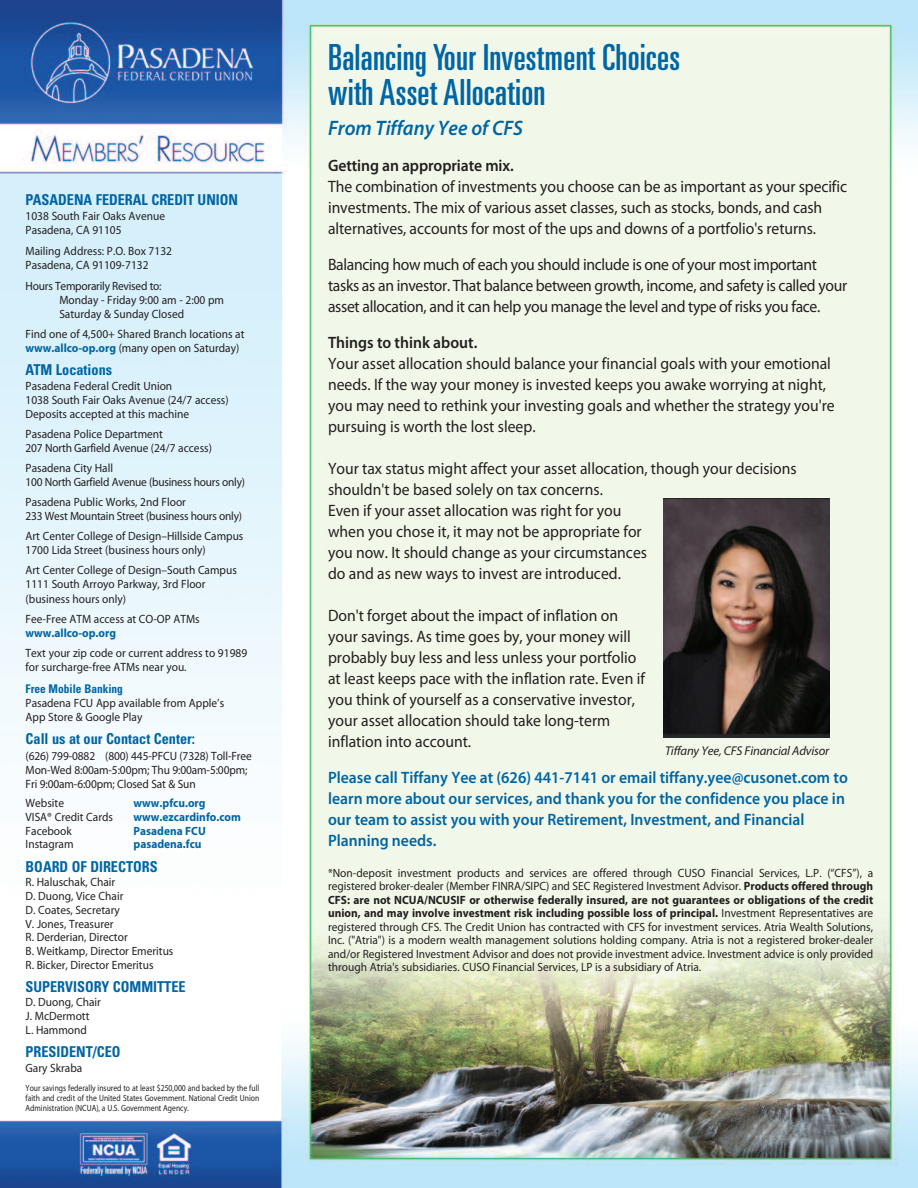
<style>
.page{position:relative;width:918px;height:1188px;background:#fff}
.page>*{position:absolute;margin:0;border:0;box-sizing:border-box;transform-origin:0 0}
.t1{font:ultra-condensed 36px/34.5px "Univers";letter-spacing:.005em;color:#0065a4}
.t2{font:italic 600 21px "Myriad Pro";color:#0065a4;scale:.95 1}
.t3{font:16.5px/21px "Myriad Pro";color:#231f20;scale:.95 1}
.t4{font:600 16.5px/21px "Myriad Pro";color:#0065a4;scale:.95 1}
.t5{font:16.5px/21px "Myriad Pro";letter-spacing:-.02em;color:#231f20;scale:.95 1}
.t6{font:600 16.5px "Myriad Pro";letter-spacing:-.005em;color:#231f20;scale:.95 1}
.t7{font:700 condensed 15px "Univers";color:#0065a4;scale:.95 1}
.t8{font:italic 12.75px "Myriad Pro";letter-spacing:-.015em;color:#231f20}
.t9{font:12px/13.8px "Myriad Pro";color:#231f20;scale:.95 1}
.t10{font:12px/14.2px "Myriad Pro";letter-spacing:-.02em;color:#231f20;scale:.95 1}
.t11{font:700 12px "Myriad Pro";color:#0065a4;scale:.95 1}
.t12{font:700 condensed 12px "Univers";color:#0065a4;scale:.95 1}
.t13{font:9px/9.8px "Myriad Pro";color:#231f20;text-align:justify;scale:.85 1}
.s1{font-weight:700;color:#0065a4}
.s2{font-weight:700}
</style>
<div class="page">
<img style="left:0;top:0;width:918px;height:1188px">
<img style="left:664px;top:498px;width:165px;height:239px">
<p class="t7" style="left:26px;top:194px;width:225px">PASADENA FEDERAL CREDIT UNION</p>
<p class="t9" style="left:26px;top:210px;width:148px;line-height:14.2px">1038 South Fair Oaks Avenue<br>Pasadena, CA 91105</p>
<p class="t9" style="left:26px;top:245px;width:156px;line-height:14.2px">Mailing Address: P.O. Box 7132<br>Pasadena, CA 91109-7132</p>
<p class="t9" style="left:59px;top:280px;width:175px;text-indent:-34px">Hours Temporarily Revised to:<br>Monday - Friday 9:00 am - 2:00 pm<br>Saturday &amp; Sunday Closed</p>
<p class="t9" style="left:26px;top:328px;width:232px;line-height:14.2px">Find one of 4,500+ Shared Branch locations at <span class="s1">www.allco-op.org</span> (many open on Saturday)</p>
<p class="t7" style="left:26px;top:364px;width:93px">ATM Locations</p>
<p class="t9" style="left:26px;top:379px;width:215px;line-height:14.2px">Pasadena Federal Credit Union<br>1038 South Fair Oaks Avenue (24/7 access)<br>Deposits accepted at this machine</p>
<p class="t9" style="left:26px;top:428px;width:198px;line-height:14.2px">Pasadena Police Department<br>207 North Garfield Avenue (24/7 access)</p>
<p class="t10" style="left:26px;top:462px;width:233px">Pasadena City Hall<br>100 North Garfield Avenue (business hours only)</p>
<p class="t10" style="left:26px;top:496px;width:229px">Pasadena Public Works, 2nd Floor<br>233 West Mountain Street (business hours only)</p>
<p class="t9" style="left:26px;top:530px;width:231px;line-height:14.2px">Art Center College of Design–Hillside Campus<br>1700 Lida Street (business hours only)</p>
<p class="t9" style="left:26px;top:564px;width:224px;line-height:14.2px">Art Center College of Design–South Campus<br>1111 South Arroyo Parkway, 3rd Floor (business hours only)</p>
<p class="t9" style="left:26px;top:613px;width:185px">Fee-Free ATM access at CO-OP ATMs</p>
<p class="t11" style="left:26px;top:628px;width:97px">www.allco-op.org</p>
<p class="t9" style="left:26px;top:647px;width:235px;line-height:14.2px">Text your zip code or current address to 91989 for surcharge-free ATMs near you.</p>
<p class="t12" style="left:26px;top:684px;width:104px">Free Mobile Banking</p>
<p class="t9" style="left:26px;top:697px;width:211px;line-height:14.2px">Pasadena FCU App available from Apple’s<br>App Store &amp; Google Play</p>
<p class="t7" style="left:26px;top:733px;width:180px">Call us at our Contact Center:</p>
<p class="t9" style="left:26px;top:750px;width:240px">(626) 799-0882 (800) 445-PFCU (7328) Toll-Free<br>Mon-Wed 8:00am-5:00pm; Thu 9:00am-5:00pm;<br>Fri 9:00am-6:00pm; Closed Sat &amp; Sun</p>
<p class="t9" style="left:26px;top:797px;width:42px">Website</p>
<p class="t11" style="left:134px;top:798px;width:77px">www.pfcu.org</p>
<p class="t9" style="left:26px;top:811px;width:94px">VISA® Credit Cards</p>
<p class="t11" style="left:134px;top:812px;width:114px">www.ezcardinfo.com</p>
<p class="t9" style="left:26px;top:825px;width:50px">Facebook</p>
<p class="t11" style="left:134px;top:826px;width:78px">Pasadena FCU</p>
<p class="t9" style="left:26px;top:838px;width:52px">Instagram</p>
<p class="t11" style="left:134px;top:840px;width:73px">pasadena.fcu</p>
<p class="t7" style="left:26px;top:861px;width:141px">BOARD OF DIRECTORS</p>
<p class="t9" style="left:26px;top:876px;width:157px">R. Haluschak, Chair<br>D. Duong, Vice Chair<br>D. Coates, Secretary<br>V. Jones, Treasurer<br>R. Derderian, Director<br>B. Weitkamp, Director Emeritus<br>R. Bicker, Director Emeritus</p>
<p class="t7" style="left:26px;top:981px;width:170px">SUPERVISORY COMMITTEE</p>
<p class="t9" style="left:26px;top:996px;width:81px">D. Duong, Chair<br>J. McDermott<br>L. Hammond</p>
<p class="t7" style="left:26px;top:1047px;width:102px">PRESIDENT/CEO</p>
<p class="t9" style="left:26px;top:1062px;width:61px">Gary Skraba</p>
<p class="t13" style="left:26px;top:1084px;width:276px">Your savings federally insured to at least $250,000 and backed by the full faith and credit of the United States Government. National Credit Union Administration (NCUA), a U.S. Government Agency.</p>
<h1 class="t1" style="left:328px;top:43px;width:354px">Balancing Your Investment Choices with Asset Allocation</h1>
<h2 class="t2" style="left:328px;top:120px;width:207px">From Tiffany Yee of CFS</h2>
<h3 class="t6" style="left:328px;top:159px;width:197px">Getting an appropriate mix.</h3>
<h3 class="t3" style="left:328px;top:177px;width:548px">The combination of investments you choose can be as important as your specific investments. The mix of various asset classes, such as stocks, bonds, and cash alternatives, accounts for most of the ups and downs of a portfolio's returns.</h3>
<p class="t5" style="left:328px;top:255px;width:548px">Balancing how much of each you should include is one of your most important tasks as an investor. That balance between growth, income, and safety is called your asset allocation, and it can help you manage the level and type of risks you face.</p>
<h3 class="t6" style="left:328px;top:336px;width:159px">Things to think about.</h3>
<p class="t3" style="left:328px;top:354px;width:535px">Your asset allocation should balance your financial goals with your emotional needs. If the way your money is invested keeps you awake worrying at night, you may need to rethink your investing goals and whether the strategy you're pursuing is worth the lost sleep.</p>
<p class="t3" style="left:328px;top:459px;width:495px">Your tax status might affect your asset allocation, though your decisions shouldn't be based solely on tax concerns.<br>Even if your asset allocation was right for you<br>when you chose it, it may not be appropriate for<br>you now. It should change as your circumstances<br>do and as new ways to invest are introduced.</p>
<p class="t3" style="left:328px;top:606px;width:335px">Don't forget about the impact of inflation on your savings. As time goes by, your money will probably buy less and less unless your portfolio at least keeps pace with the inflation rate. Even if you think of yourself as a conservative investor, your asset allocation should take long-term inflation into account.</p>
<p class="t4" style="left:328px;top:768px;width:549px">Please call Tiffany Yee at (626) 441-7141 or email tiffany.yee@cusonet.com to learn more about our services, and thank you for the confidence you place in our team to assist you with your Retirement, Investment, and Financial Planning needs.</p>
<p class="t9" style="left:328px;top:867px;width:575px;text-align:justify">*Non-deposit investment products and services are offered through CUSO Financial Services, L.P. (“CFS”), a registered broker-dealer (Member FINRA/SIPC) and SEC Registered Investment Advisor. <span class="s2">Products offered through CFS: are not NCUA/NCUSIF or otherwise federally insured, are not guarantees or obligations of the credit union, and may involve investment risk including possible loss of principal.</span> Investment Representatives are registered through CFS. The Credit Union has contracted with CFS for investment services. Atria Wealth Solutions, Inc. ("Atria") is a modern wealth management solutions holding company. Atria is not a registered broker-dealer and/or Registered Investment Advisor and does not provide investment advice. Investment advice is only provided through Atria's subsidiaries. CUSO Financial Services, LP is a subsidiary of Atria.</p>
<p class="t8" style="left:665px;top:746px;width:166px">Tiffany Yee, CFS Financial Advisor</p>
</div>
